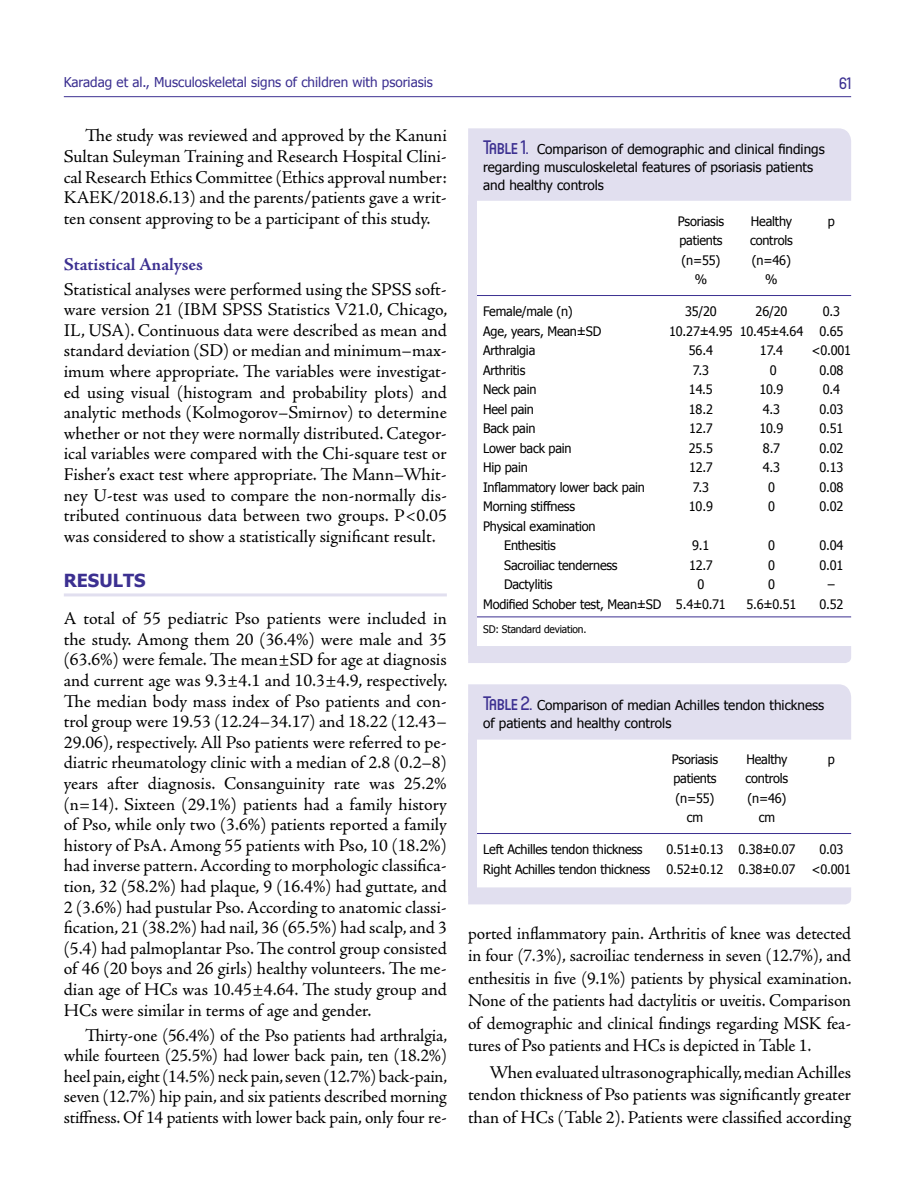
<style>
.page{position:relative;width:915px;height:1191px;background:#fff}
.page>*{position:absolute;margin:0;border:0;box-sizing:border-box;transform-origin:0 0}
.t1{font:18px/20.5px "Adobe Jenson Pro";letter-spacing:-.005em;color:#000;text-align:justify}
.t2{font:700 18px "Adobe Jenson Pro";letter-spacing:-.005em;color:#3c3091}
.t3{font:700 18px "Tahoma";color:#3c3091}
.t4{font:500 16.5px "Circula";color:#3c3091}
.t5{font:13.5px/18px "Tahoma";color:#000}
.t6{font:13.5px "Tahoma";color:#3c3091}
.t7{font:13.05px/19.5px "Tahoma";letter-spacing:-.015em;color:#000}
.t8{font:10.5px "Tahoma";letter-spacing:-.015em;color:#000}
.s1{font-family:"Circula";font-weight:500;font-size:19.5px;color:#3c3091}
</style>
<div class="page">
<hr style="left:64px;top:96px;width:786px;height:1px;background:#3c3091">
<hr style="left:64px;top:593px;width:382px;height:3px;background:#e1dfef">
<div style="left:468px;top:646px;width:382px;height:17px;background:#e1dfef"></div>
<div style="left:468px;top:128px;width:382px;height:73px;background:#e1dfef"></div>
<hr style="left:468px;top:616px;width:382px;height:1px;background:#3c3091">
<hr style="left:468px;top:295px;width:382px;height:1px;background:#3c3091">
<div style="left:468px;top:195px;width:8px;height:459px;background:#e1dfef"></div>
<div style="left:468px;top:887px;width:382px;height:17px;background:#e1dfef"></div>
<div style="left:468px;top:684px;width:382px;height:55px;background:#e1dfef"></div>
<hr style="left:468px;top:833px;width:382px;height:1px;background:#3c3091">
<div style="left:468px;top:733px;width:8px;height:163px;background:#e1dfef"></div>
<p class="t6" style="left:64px;top:73px;width:370px">Karadag et al., Musculoskeletal signs of children with psoriasis</p>
<p class="t4" style="left:838px;top:73px;width:13px">61</p>
<p class="t1" style="left:64px;top:126px;width:384px;text-indent:21px">The study was reviewed and approved by the Kanuni Sultan Suleyman Training and Research Hospital Clini&shy;cal Research Ethics Committee (Ethics approval number:<br>KAEK/2018.6.13) and the parents/patients gave a writ&shy;ten consent approving to be a participant of this study.</p>
<p class="t2" style="left:64px;top:254px;width:140px">Statistical Analyses</p>
<p class="t1" style="left:64px;top:279px;width:385px">Statistical analyses were performed using the SPSS soft&shy;ware version 21 (IBM SPSS Statistics V21.0, Chicago, IL, USA). Continuous data were described as mean and standard deviation (SD) or median and minimum–max&shy;imum where appropriate. The variables were investigat&shy;ed using visual (histogram and probability plots) and analytic methods (Kolmogorov–Smirnov) to determine whether or not they were normally distributed. Categor&shy;ical variables were compared with the Chi-square test or Fisher’s exact test where appropriate. The Mann–Whit&shy;ney U-test was used to compare the non-normally dis&shy;tributed continuous data between two groups. P&lt;0.05 was considered to show a statistically significant result.</p>
<p class="t3" style="left:64px;top:567px;width:83px">RESULTS</p>
<p class="t1" style="left:64px;top:608px;width:385px">A total of 55 pediatric Pso patients were included in the study. Among them 20 (36.4%) were male and 35 (63.6%) were female. The mean±SD for age at diagnosis and current age was 9.3±4.1 and 10.3±4.9, respectively.<br>The median body mass index of Pso patients and con&shy;trol group were 19.53 (12.24–34.17) and 18.22 (12.43– 29.06), respectively. All Pso patients were referred to pe&shy;diatric rheumatology clinic with a median of 2.8 (0.2–8) years after diagnosis. Consanguinity rate was 25.2% (n=14). Sixteen (29.1%) patients had a family history of Pso, while only two (3.6%) patients reported a family history of PsA. Among 55 patients with Pso, 10 (18.2%) had inverse pattern. According to morphologic classifica&shy;tion, 32 (58.2%) had plaque, 9 (16.4%) had guttate, and 2 (3.6%) had pustular Pso. According to anatomic classi&shy;fication, 21 (38.2%) had nail, 36 (65.5%) had scalp, and 3 (5.4) had palmoplantar Pso. The control group consisted of 46 (20 boys and 26 girls) healthy volunteers. The me&shy;dian age of HCs was 10.45±4.64. The study group and HCs were similar in terms of age and gender.</p>
<p class="t1" style="left:64px;top:1025px;width:385px;text-indent:21px">Thirty-one (56.4%) of the Pso patients had arthralgia, while fourteen (25.5%) had lower back pain, ten (18.2%) heel pain, eight (14.5%) neck pain, seven (12.7%) back-pain, seven (12.7%) hip pain, and six patients described morning stiffness. Of 14 patients with lower back pain, only four re-</p>
<p class="t5" style="left:483px;top:140px;width:343px"><span class="s1">Table 1.</span> Comparison of demographic and clinical findings regarding musculoskeletal features of psoriasis patients and healthy controls</p>
<p class="t7" style="left:677px;top:211px;width:48px">Psoriasis</p>
<p class="t7" style="left:750px;top:211px;width:43px">Healthy</p>
<p class="t7" style="left:827px;top:211px;width:9px">p</p>
<p class="t7" style="left:679px;top:230px;width:45px">patients</p>
<p class="t7" style="left:749px;top:230px;width:44px">controls</p>
<p class="t7" style="left:681px;top:250px;width:40px">(n=55)</p>
<p class="t7" style="left:751px;top:250px;width:40px">(n=46)</p>
<p class="t7" style="left:694px;top:269px;width:14px">%</p>
<p class="t7" style="left:765px;top:269px;width:14px">%</p>
<p class="t7" style="left:483px;top:301px;width:91px">Female/male (n)</p>
<p class="t7" style="left:684px;top:301px;width:33px">35/20</p>
<p class="t7" style="left:755px;top:301px;width:33px">26/20</p>
<p class="t7" style="left:822px;top:301px;width:19px">0.3</p>
<p class="t7" style="left:483px;top:321px;width:120px">Age, years, Mean±SD</p>
<p class="t7" style="left:669px;top:321px;width:176px">10.27±4.95 10.45±4.64 0.65</p>
<p class="t7" style="left:483px;top:340px;width:54px">Arthralgia</p>
<p class="t7" style="left:688px;top:340px;width:26px">56.4</p>
<p class="t7" style="left:759px;top:340px;width:25px">17.4</p>
<p class="t7" style="left:811px;top:340px;width:41px">&lt;0.001</p>
<p class="t7" style="left:483px;top:360px;width:44px">Arthritis</p>
<p class="t7" style="left:692px;top:360px;width:18px">7.3</p>
<p class="t7" style="left:769px;top:360px;width:8px">0</p>
<p class="t7" style="left:819px;top:360px;width:26px">0.08</p>
<p class="t7" style="left:483px;top:379px;width:55px">Neck pain</p>
<p class="t7" style="left:688px;top:379px;width:25px">14.5</p>
<p class="t7" style="left:759px;top:379px;width:26px">10.9</p>
<p class="t7" style="left:822px;top:379px;width:19px">0.4</p>
<p class="t7" style="left:483px;top:399px;width:52px">Heel pain</p>
<p class="t7" style="left:688px;top:399px;width:26px">18.2</p>
<p class="t7" style="left:762px;top:399px;width:19px">4.3</p>
<p class="t7" style="left:819px;top:399px;width:26px">0.03</p>
<p class="t7" style="left:483px;top:418px;width:54px">Back pain</p>
<p class="t7" style="left:688px;top:418px;width:25px">12.7</p>
<p class="t7" style="left:759px;top:418px;width:26px">10.9</p>
<p class="t7" style="left:819px;top:418px;width:26px">0.51</p>
<p class="t7" style="left:483px;top:438px;width:90px">Lower back pain</p>
<p class="t7" style="left:688px;top:438px;width:26px">25.5</p>
<p class="t7" style="left:762px;top:438px;width:18px">8.7</p>
<p class="t7" style="left:819px;top:438px;width:26px">0.02</p>
<p class="t7" style="left:483px;top:457px;width:46px">Hip pain</p>
<p class="t7" style="left:688px;top:457px;width:25px">12.7</p>
<p class="t7" style="left:762px;top:457px;width:19px">4.3</p>
<p class="t7" style="left:819px;top:457px;width:26px">0.13</p>
<p class="t7" style="left:483px;top:477px;width:163px">Inflammatory lower back pain</p>
<p class="t7" style="left:692px;top:477px;width:18px">7.3</p>
<p class="t7" style="left:767px;top:477px;width:8px">0</p>
<p class="t7" style="left:819px;top:477px;width:26px">0.08</p>
<p class="t7" style="left:483px;top:496px;width:93px">Morning stiffness</p>
<p class="t7" style="left:688px;top:496px;width:26px">10.9</p>
<p class="t7" style="left:767px;top:496px;width:8px">0</p>
<p class="t7" style="left:819px;top:496px;width:26px">0.02</p>
<p class="t7" style="left:504px;top:516px;width:93px;text-indent:-21px">Physical examination<br>Enthesitis</p>
<p class="t7" style="left:692px;top:535px;width:19px">9.1</p>
<p class="t7" style="left:767px;top:535px;width:8px">0</p>
<p class="t7" style="left:819px;top:535px;width:26px">0.04</p>
<p class="t7" style="left:504px;top:555px;width:115px">Sacroiliac tenderness</p>
<p class="t7" style="left:688px;top:555px;width:25px">12.7</p>
<p class="t7" style="left:767px;top:555px;width:8px">0</p>
<p class="t7" style="left:819px;top:555px;width:26px">0.01</p>
<p class="t7" style="left:504px;top:574px;width:50px">Dactylitis</p>
<p class="t7" style="left:697px;top:574px;width:8px">0</p>
<p class="t7" style="left:767px;top:574px;width:8px">0</p>
<p class="t7" style="left:827px;top:574px;width:8px">–</p>
<p class="t7" style="left:483px;top:594px;width:244px">Modified Schober test, Mean±SD 5.4±0.71</p>
<p class="t7" style="left:746px;top:594px;width:52px">5.6±0.51</p>
<p class="t7" style="left:819px;top:594px;width:26px">0.52</p>
<p class="t8" style="left:483px;top:622px;width:105px">SD: Standard deviation.</p>
<p class="t5" style="left:483px;top:696px;width:343px"><span class="s1">Table 2.</span> Comparison of median Achilles tendon thickness of patients and healthy controls</p>
<p class="t7" style="left:671px;top:748px;width:48px">Psoriasis</p>
<p class="t7" style="left:746px;top:748px;width:43px">Healthy</p>
<p class="t7" style="left:827px;top:748px;width:9px">p</p>
<p class="t7" style="left:673px;top:768px;width:45px">patients</p>
<p class="t7" style="left:745px;top:768px;width:44px">controls</p>
<p class="t7" style="left:675px;top:787px;width:40px">(n=55)</p>
<p class="t7" style="left:747px;top:787px;width:40px">(n=46)</p>
<p class="t7" style="left:686px;top:807px;width:18px">cm</p>
<p class="t7" style="left:758px;top:807px;width:18px">cm</p>
<p class="t7" style="left:483px;top:839px;width:161px">Left Achilles tendon thickness</p>
<p class="t7" style="left:666px;top:839px;width:130px">0.51±0.13 0.38±0.07</p>
<p class="t7" style="left:483px;top:839px;width:369px;text-indent:336px">0.03<br>Right Achilles tendon thickness 0.52±0.12 0.38±0.07 &lt;0.001</p>
<p class="t1" style="left:468px;top:922px;width:385px;line-height:22.5px">ported inflammatory pain. Arthritis of knee was detected in four (7.3%), sacroiliac tenderness in seven (12.7%), and enthesitis in five (9.1%) patients by physical examination.<br>None of the patients had dactylitis or uveitis. Comparison of demographic and clinical findings regarding MSK fea&shy;tures of Pso patients and HCs is depicted in Table 1.</p>
<p class="t1" style="left:468px;top:1061px;width:384px;line-height:22.5px;text-indent:21px">When evaluated ultrasonographically, median Achilles tendon thickness of Pso patients was significantly greater than of HCs (Table 2). Patients were classified according</p>
</div>
